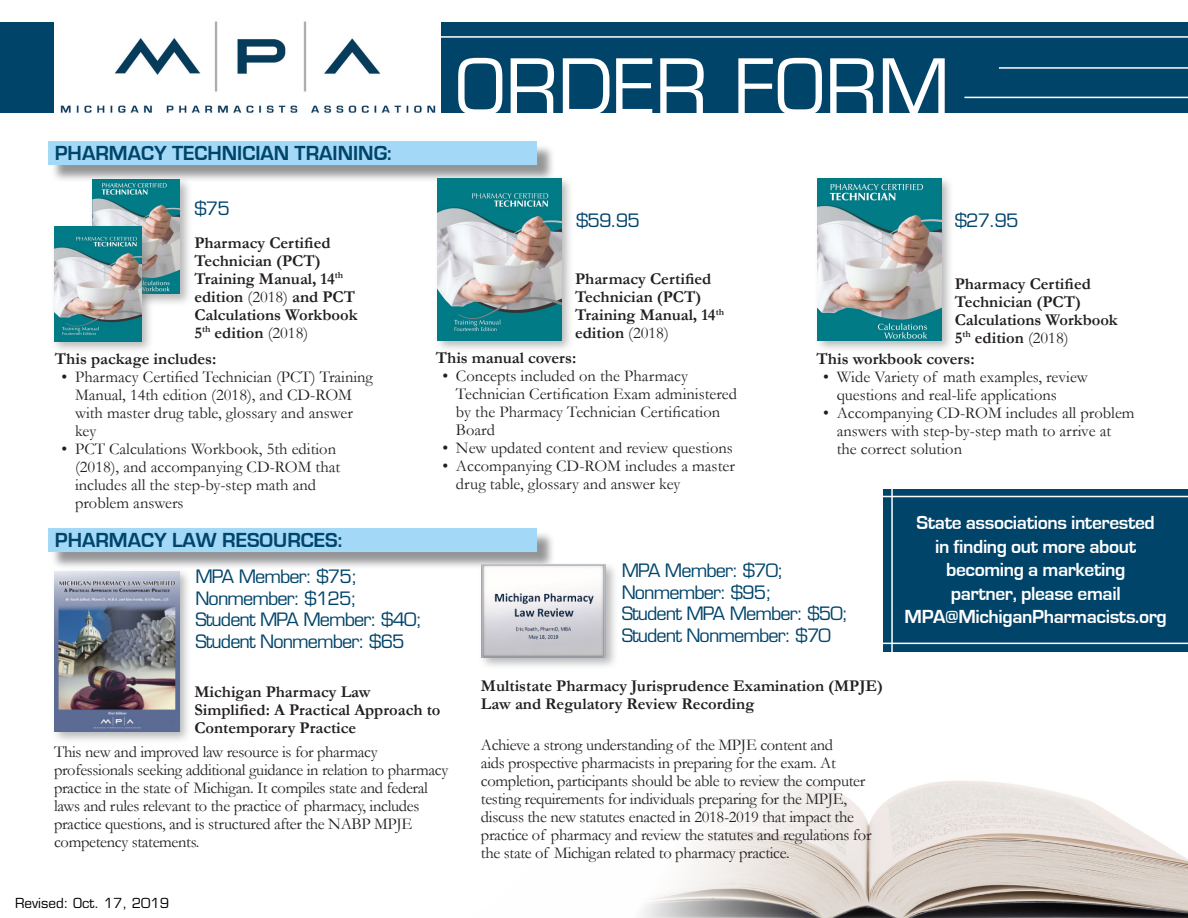
<style>
.page{position:relative;width:1188px;height:918px;background:#fff}
.page>*{position:absolute;margin:0;border:0;box-sizing:border-box;transform-origin:0 0}
.t1{font:75px "Eurostile LT Std";color:#fff}
.t2{font:700 21px "Eurostile";color:#00446a}
.t3{font:700 19.5px/23.4px "Eurostile";letter-spacing:-.02em;color:#fff;text-align:center}
.t4{font:18px/21.6px "Eurostile LT Std";letter-spacing:-.05em;color:#00446a}
.t5{font:16.5px/18px "Garamond";letter-spacing:-.02em;color:#231f20}
.t6{font:16.5px/18px "Garamond";color:#231f20}
.t7{font:700 16.5px/18px "Garamond";color:#231f20}
.t8{font:13.5px "Eurostile LT Std";color:#000}
.s1{font-weight:400}
</style>
<div class="page">
<img style="left:642px;top:779px;width:546px;height:139px">
<div style="left:51px;top:144px;width:504px;height:39px;background:#717275;opacity:.75"></div>
<div style="left:48px;top:141px;width:489px;height:24px;background:#a3d8f7"></div>
<div style="left:434px;top:175px;width:140px;height:178px;background:#717275;opacity:.5"></div>
<img style="left:437px;top:178px;width:124px;height:162px">
<div style="left:814px;top:175px;width:141px;height:178px;background:#717275;opacity:.5"></div>
<img style="left:817px;top:178px;width:124px;height:162px">
<div style="left:51px;top:531px;width:504px;height:39px;background:#717275;opacity:.75"></div>
<div style="left:48px;top:528px;width:489px;height:24px;background:#a3d8f7"></div>
<div style="left:478px;top:561px;width:141px;height:110px;background:#717275;opacity:.5"></div>
<img style="left:482px;top:565px;width:124px;height:93px">
<div style="left:883px;top:489px;width:305px;height:163px;background:#00446a"></div>
<hr style="left:891px;top:474px;width:2px;height:265px;background:#fff">
<div style="left:0;top:22px;width:1188px;height:91px;background:#00446a"></div>
<img style="left:54px;top:21px;width:387px;height:92px">
<hr style="left:436px;top:36px;width:752px;height:2px;background:#fff">
<hr style="left:964px;top:97px;width:224px;height:1px;background:#fff">
<hr style="left:999px;top:67px;width:189px;height:2px;background:#fff">
<hr style="left:862px;top:496px;width:326px;height:1px;background:#fff">
<div style="left:51px;top:568px;width:141px;height:177px;background:#717275;opacity:.5"></div>
<img style="left:55px;top:571px;width:124px;height:161px">
<div style="left:89px;top:176px;width:104px;height:131px;background:#717275;opacity:.5"></div>
<img style="left:92px;top:180px;width:88px;height:114px">
<div style="left:51px;top:223px;width:104px;height:131px;background:#717275;opacity:.5"></div>
<img style="left:54px;top:227px;width:88px;height:114px">
<hr style="left:877px;top:643px;width:311px;height:1px;background:#fff">
<p class="t2" style="left:55px;top:142px;width:338px">PHARMACY TECHNICIAN TRAINING:</p>
<p class="t4" style="left:194px;top:198px;width:37px">$75</p>
<p class="t7" style="left:194px;top:233px;width:165px">Pharmacy Certified<br>Technician (PCT)<br>Training Manual, 14<sup>th </sup>edition <span class="s1">(2018)</span> and PCT<br>Calculations Workbook<br>5<sup>th</sup> edition <span class="s1">(2018)</span></p>
<p class="t7" style="left:55px;top:350px;width:163px">This package includes:</p>
<p class="t6" style="left:75px;top:367px;width:299px;text-indent:-14px">• Pharmacy Certified Technician (PCT) Training Manual, 14th edition (2018), and CD-ROM with master drug table, glossary and answer key</p>
<p class="t6" style="left:75px;top:439px;width:267px;text-indent:-14px">• PCT Calculations Workbook, 5th edition (2018), and accompanying CD-ROM that includes all the step-by-step math and problem answers</p>
<p class="t2" style="left:55px;top:528px;width:289px">PHARMACY LAW RESOURCES:</p>
<p class="t4" style="left:195px;top:566px;width:163px">MPA Member: $75;</p>
<p class="t4" style="left:195px;top:588px;width:228px">Nonmember: $125;<br>Student MPA Member: $40;</p>
<p class="t4" style="left:195px;top:631px;width:211px">Student Nonmember: $65</p>
<p class="t1" style="left:455px;top:42px;width:496px">ORDER FORM</p>
<p class="t4" style="left:576px;top:210px;width:65px">$59.95</p>
<p class="t4" style="left:955px;top:210px;width:65px">$27.95</p>
<p class="t7" style="left:575px;top:270px;width:150px">Pharmacy Certified<br>Technician (PCT)<br>Training Manual, 14<sup>th </sup>edition <span class="s1">(2018)</span></p>
<p class="t7" style="left:436px;top:349px;width:142px">This manual covers:</p>
<p class="t6" style="left:456px;top:367px;width:283px;text-indent:-14px">• Concepts included on the Pharmacy<br>Technician Certification Exam administered by the Pharmacy Technician Certification<br>Board</p>
<p class="t6" style="left:442px;top:439px;width:292px">• New updated content and review questions</p>
<p class="t6" style="left:456px;top:457px;width:280px;text-indent:-14px">• Accompanying CD-ROM includes a master drug table, glossary and answer key</p>
<p class="t7" style="left:955px;top:274px;width:165px">Pharmacy Certified<br>Technician (PCT)<br>Calculations Workbook<br>5<sup>th</sup> edition <span class="s1">(2018)</span></p>
<p class="t7" style="left:816px;top:350px;width:160px">This workbook covers:</p>
<p class="t6" style="left:837px;top:367px;width:253px;text-indent:-14px">• Wide Variety of math examples, review questions and real-life applications</p>
<p class="t6" style="left:837px;top:403px;width:299px;text-indent:-14px">• Accompanying CD-ROM includes all problem answers with step-by-step math to arrive at the correct solution</p>
<p class="t4" style="left:622px;top:560px;width:163px">MPA Member: $70;</p>
<p class="t4" style="left:622px;top:582px;width:228px">Nonmember: $95;<br>Student MPA Member: $50;</p>
<p class="t4" style="left:622px;top:625px;width:211px">Student Nonmember: $70</p>
<p class="t3" style="left:917px;top:512px;width:240px">State associations interested in finding out more about becoming a marketing partner, please email</p>
<p class="t3" style="left:905px;top:605px;width:264px">MPA@MichiganPharmacists.org</p>
<p class="t7" style="left:194px;top:683px;width:248px">Michigan Pharmacy Law<br>Simplified: A Practical Approach to<br>Contemporary Practice</p>
<p class="t5" style="left:54px;top:742px;width:396px">This new and improved law resource is for pharmacy professionals seeking additional guidance in relation to pharmacy practice in the state of Michigan. It compiles state and federal laws and rules relevant to the practice of pharmacy, includes practice questions, and is structured after the NABP MPJE competency statements.</p>
<p class="t8" style="left:15px;top:895px;width:155px">Revised: Oct. 17, 2019</p>
<p class="t7" style="left:481px;top:677px;width:404px">Multistate Pharmacy Jurisprudence Examination (MPJE)<br>Law and Regulatory Review Recording</p>
<p class="t5" style="left:481px;top:736px;width:392px">Achieve a strong understanding of the MPJE content and<br>aids prospective pharmacists in preparing for the exam. At completion, participants should be able to review the computer testing requirements for individuals preparing for the MPJE, discuss the new statutes enacted in 2018-2019 that impact the practice of pharmacy and review the statutes and regulations for the state of Michigan related to pharmacy practice.</p>
</div>
